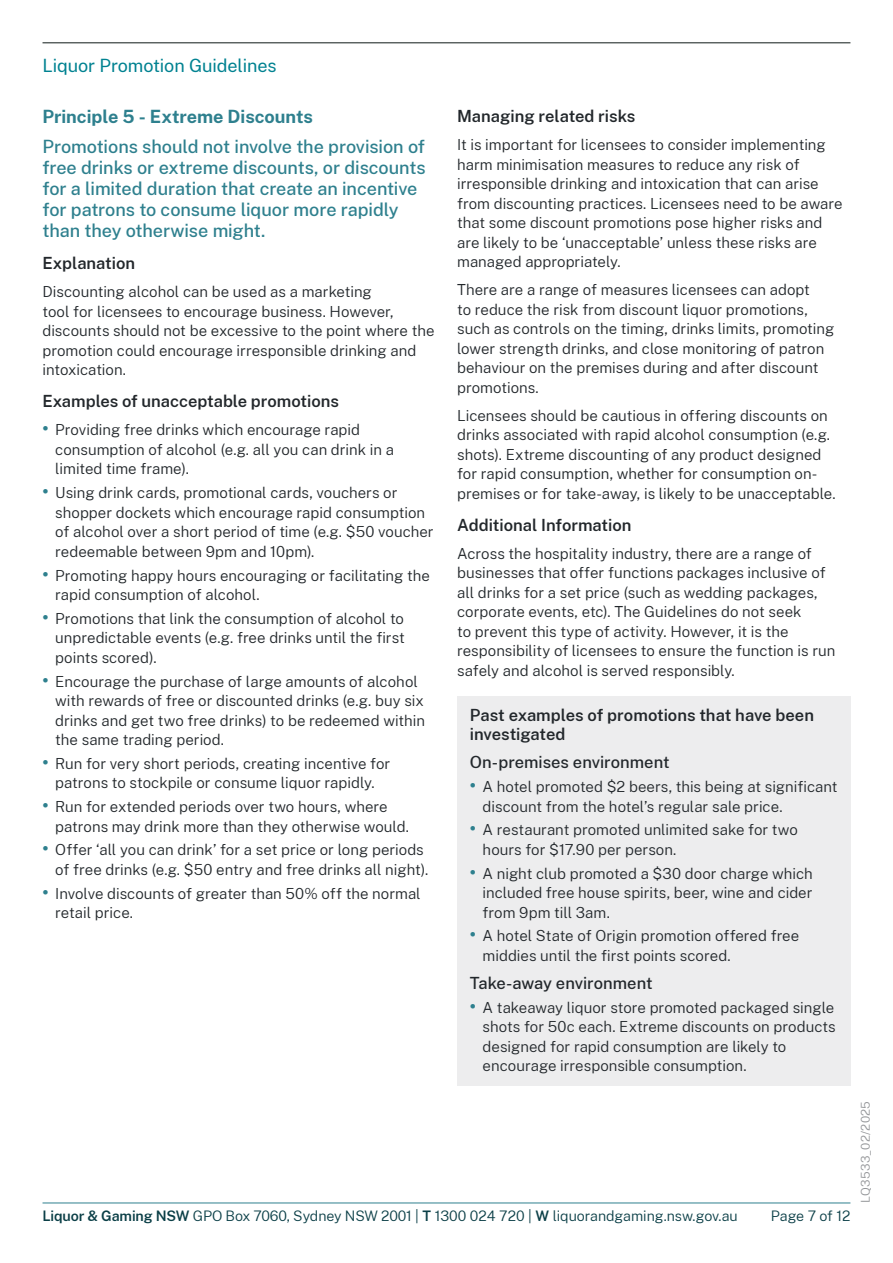
<style>
.page{position:relative;width:893px;height:1263px;background:#fff}
.page>*{position:absolute;margin:0;border:0;box-sizing:border-box;transform-origin:0 0}
.Intro{font:500 18px/21px "Public Sans";letter-spacing:-.005em;color:#2e808e}
.t1{font:700 18px "Public Sans";color:#2e808e}
.t2{font:18px "Public Sans";letter-spacing:-.005em;color:#008291}
.H3___notes_box{font:600 16.5px/19.5px "Public Sans";color:#22272b}
.H4___notes_box{font:500 16.5px "Public Sans";color:#22272b}
.Body_copy{font:300 15px/19.5px "Public Sans";color:#22272b}
.Bullet_-_Level_1{font:300 15px/19.5px "Public Sans";color:#22272b}
.t3{font:300 14.25px "Public Sans";letter-spacing:-.005em;color:#0b3f47}
.t4{font:300 12px "Public Sans";letter-spacing:.02em;color:#939598}
.s1{font-weight:700;font-size:18px;color:#2e808e}
.s2{font-weight:600}
</style>
<div class="page">
<hr style="left:43px;top:1202px;width:807px;height:1px;background:#2e808e">
<hr style="left:43px;top:43px;width:807px;height:1px;background:#0f1a18">
<div style="left:457px;top:697px;width:393px;height:58px;background:#ededee"></div>
<div style="left:457px;top:744px;width:393px;height:39px;background:#ededee"></div>
<div style="left:457px;top:769px;width:393px;height:57px;background:#ededee"></div>
<div style="left:457px;top:813px;width:393px;height:56px;background:#ededee"></div>
<div style="left:457px;top:856px;width:393px;height:76px;background:#ededee"></div>
<div style="left:457px;top:919px;width:393px;height:56px;background:#ededee"></div>
<div style="left:457px;top:965px;width:393px;height:38px;background:#ededee"></div>
<div style="left:457px;top:990px;width:393px;height:95px;background:#ededee"></div>
<p class="t2" style="left:43px;top:53px;width:236px">Liquor Promotion Guidelines</p>
<h2 class="t1" style="left:43px;top:104px;width:272px">Principle 5 - Extreme Discounts</h2>
<p class="Intro" style="left:43px;top:135px;width:384px">Promotions should not involve the provision of free drinks or extreme discounts, or discounts for a limited duration that create an incentive for patrons to consume liquor more rapidly than they otherwise might.</p>
<h3 class="H3___notes_box" style="left:43px;top:252px;width:94px">Explanation</h3>
<p class="Body_copy" style="left:43px;top:281px;width:393px">Discounting alcohol can be used as a marketing<br>tool for licensees to encourage business. However, discounts should not be excessive to the point where the promotion could encourage irresponsible drinking and intoxication.</p>
<h3 class="H3___notes_box" style="left:43px;top:391px;width:298px">Examples of unacceptable promotions</h3>
<p class="Bullet_-_Level_1" style="left:55px;top:420px;width:340px;text-indent:-13px"><span class="s1">•</span> Providing free drinks which encourage rapid consumption of alcohol (e.g. all you can drink in a limited time frame).</p>
<p class="Bullet_-_Level_1" style="left:55px;top:482px;width:380px;text-indent:-13px"><span class="s1">•</span> Using drink cards, promotional cards, vouchers or shopper dockets which encourage rapid consumption of alcohol over a short period of time (e.g. $50 voucher redeemable between 9pm and 10pm).</p>
<p class="Bullet_-_Level_1" style="left:55px;top:565px;width:376px;text-indent:-13px"><span class="s1">•</span> Promoting happy hours encouraging or facilitating the rapid consumption of alcohol.</p>
<p class="Bullet_-_Level_1" style="left:55px;top:608px;width:351px;text-align:justify;text-indent:-13px"><span class="s1">•</span> Promotions that link the consumption of alcohol to unpredictable events (e.g. free drinks until the first points scored).</p>
<p class="Bullet_-_Level_1" style="left:55px;top:671px;width:371px;text-indent:-13px"><span class="s1">•</span> Encourage the purchase of large amounts of alcohol with rewards of free or discounted drinks (e.g. buy six drinks and get two free drinks) to be redeemed within the same trading period.</p>
<p class="Bullet_-_Level_1" style="left:43px;top:753px;width:349px;text-align:center"><span class="s1">•</span> Run for very short periods, creating incentive for patrons to stockpile or consume liquor rapidly.</p>
<p class="Bullet_-_Level_1" style="left:55px;top:796px;width:355px;text-indent:-13px"><span class="s1">•</span> Run for extended periods over two hours, where patrons may drink more than they otherwise would.</p>
<p class="Bullet_-_Level_1" style="left:55px;top:839px;width:375px;text-indent:-13px"><span class="s1">•</span> Offer ‘all you can drink’ for a set price or long periods of free drinks (e.g. $50 entry and free drinks all night).</p>
<p class="Bullet_-_Level_1" style="left:55px;top:883px;width:367px;text-indent:-13px"><span class="s1">•</span> Involve discounts of greater than 50% off the normal retail price.</p>
<h3 class="H3___notes_box" style="left:457px;top:105px;width:180px">Managing related risks</h3>
<p class="Body_copy" style="left:457px;top:134px;width:387px">It is important for licensees to consider implementing harm minimisation measures to reduce any risk of irresponsible drinking and intoxication that can arise from discounting practices. Licensees need to be aware that some discount promotions pose higher risks and are likely to be ‘unacceptable’ unless these risks are managed appropriately.</p>
<p class="Body_copy" style="left:457px;top:279px;width:379px">There are a range of measures licensees can adopt<br>to reduce the risk from discount liquor promotions, such as controls on the timing, drinks limits, promoting lower strength drinks, and close monitoring of patron behaviour on the premises during and after discount promotions.</p>
<p class="Body_copy" style="left:457px;top:405px;width:380px">Licensees should be cautious in offering discounts on drinks associated with rapid alcohol consumption (e.g. shots). Extreme discounting of any product designed for rapid consumption, whether for consumption on&shy;premises or for take-away, is likely to be unacceptable.</p>
<h3 class="H3___notes_box" style="left:457px;top:514px;width:176px">Additional Information</h3>
<p class="Body_copy" style="left:457px;top:543px;width:380px">Across the hospitality industry, there are a range of businesses that offer functions packages inclusive of all drinks for a set price (such as wedding packages, corporate events, etc). The Guidelines do not seek<br>to prevent this type of activity. However, it is the responsibility of licensees to ensure the function is run safely and alcohol is served responsibly.</p>
<p class="H3___notes_box" style="left:470px;top:704px;width:346px">Past examples of promotions that have been investigated</p>
<p class="H4___notes_box" style="left:470px;top:751px;width:201px">On-premises environment</p>
<p class="Body_copy" style="left:483px;top:776px;width:357px;text-indent:-13px"><span class="s1">•</span> A hotel promoted $2 beers, this being at significant discount from the hotel’s regular sale price.</p>
<p class="Body_copy" style="left:483px;top:819px;width:317px;text-indent:-13px"><span class="s1">•</span> A restaurant promoted unlimited sake for two hours for $17.90 per person.</p>
<p class="Body_copy" style="left:483px;top:863px;width:332px;text-align:justify;text-indent:-13px"><span class="s1">•</span> A night club promoted a $30 door charge which included free house spirits, beer, wine and cider from 9pm till 3am.</p>
<p class="Body_copy" style="left:483px;top:925px;width:318px;text-indent:-13px"><span class="s1">•</span> A hotel State of Origin promotion offered free middies until the first points scored.</p>
<p class="H4___notes_box" style="left:470px;top:971px;width:184px">Take-away environment</p>
<p class="Body_copy" style="left:483px;top:997px;width:354px;text-indent:-13px"><span class="s1">•</span> A takeaway liquor store promoted packaged single shots for 50c each. Extreme discounts on products designed for rapid consumption are likely to encourage irresponsible consumption.</p>
<p class="t3" style="left:43px;top:1206px;width:697px"><span class="s2">Liquor &amp; Gaming NSW</span> GPO Box 7060, Sydney NSW 2001 | <span class="s2">T</span> 1300 024 720 | <span class="s2">W</span> liquorandgaming.nsw.gov.au</p>
<p class="t3" style="left:771px;top:1206px;width:81px">Page 7 of 12</p>
<p class="t4" style="left:857px;top:1202px;width:103px;rotate:-90deg">LQ3533_02/2025</p>
</div>
